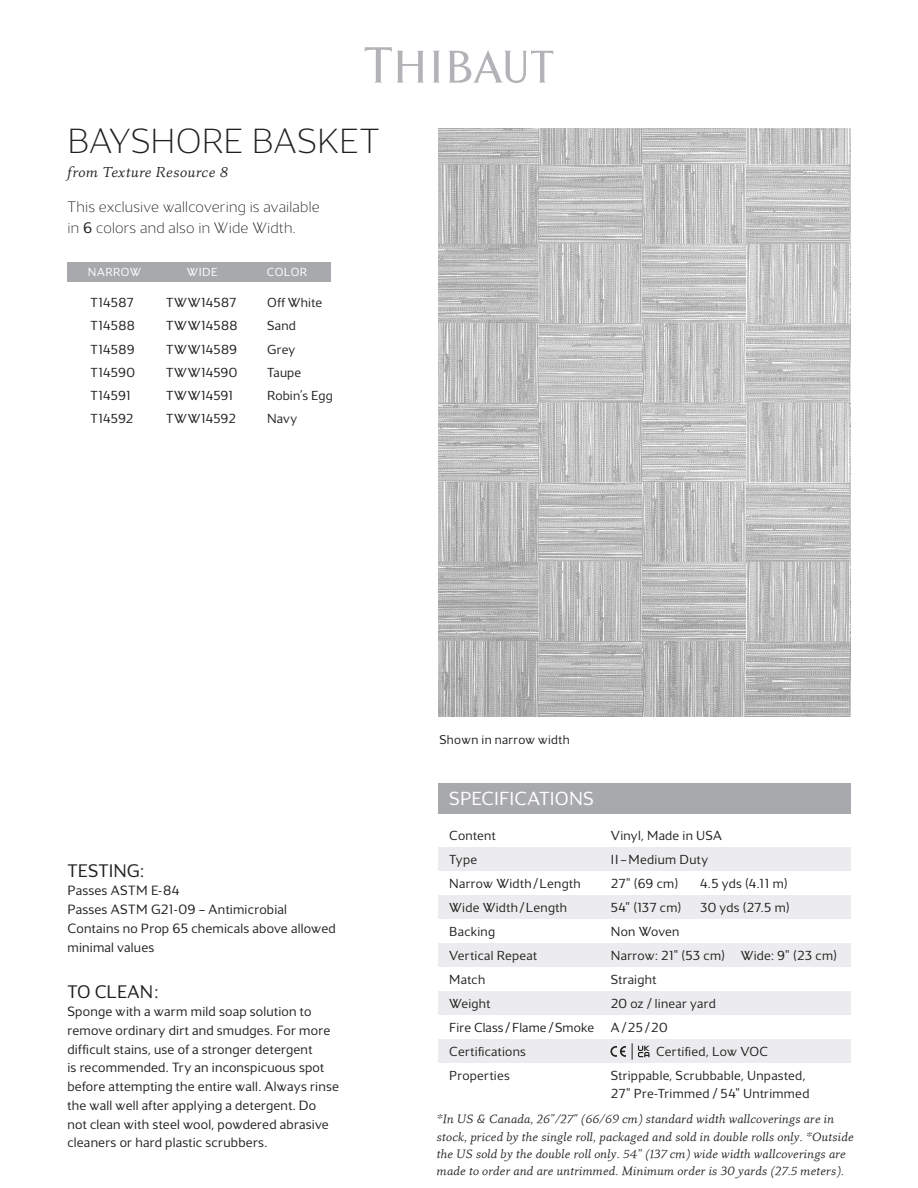
<style>
.page{position:relative;width:918px;height:1188px;background:#fff}
.page>*{position:absolute;margin:0;border:0;box-sizing:border-box;transform-origin:0 0}
.t1{font:200 36px "Maya Samuels";letter-spacing:.005em;color:#231f20}
.t2{font:300 19.5px "Maya Samuels";letter-spacing:.005em;color:#fff}
.t3{font:300 18.75px "Maya Samuels";letter-spacing:.005em;color:#231f20}
.t4{font:200 15.75px/20.2px "Maya Samuels";letter-spacing:.015em;color:#231f20}
.t5{font:italic 15px "Eplica";letter-spacing:.02em;color:#231f20}
.t6{font:300 13.8px/18.8px "Maya Samuels";letter-spacing:.015em;color:#231f20}
.t7{font:300 13.5px "Maya Samuels";letter-spacing:.02em;color:#231f20}
.t8{font:300 13.05px "Maya Samuels";letter-spacing:.02em;color:#231f20}
.t9{font:12.6px/17.2px "Eplica Book Italic TT";color:#231f20}
.t10{font:300 12px "Maya Samuels";letter-spacing:.04em;color:#fff}
.s1{font-weight:300}
</style>
<div class="page">
<img style="left:439px;top:128px;width:412px;height:589px">
<div style="left:439px;top:783px;width:412px;height:30px;background:#a8a9ad"></div>
<div style="left:439px;top:848px;width:412px;height:23px;background:#ececee"></div>
<div style="left:439px;top:895px;width:412px;height:24px;background:#ececee"></div>
<div style="left:439px;top:943px;width:412px;height:24px;background:#ececee"></div>
<div style="left:439px;top:991px;width:412px;height:24px;background:#ececee"></div>
<div style="left:439px;top:1039px;width:412px;height:24px;background:#ececee"></div>
<div style="left:68px;top:262px;width:263px;height:20px;background:#a8a9ad"></div>
<svg style="left:365px;top:47px;width:59px;height:36px"></svg>
<svg style="left:433px;top:51px;width:7px;height:32px"></svg>
<svg style="left:449px;top:50px;width:104px;height:33px"></svg>
<svg style="left:610px;top:1043px;width:40px;height:17px"></svg>
<p class="t1" style="left:68px;top:120px;width:314px">BAYSHORE BASKET</p>
<p class="t5" style="left:68px;top:163px;width:162px">from Texture Resource 8</p>
<p class="t4" style="left:68px;top:197px;width:254px">This exclusive wallcovering is available in <span class="s1">6</span> colors and also in Wide Width.</p>
<p class="t10" style="left:88px;top:265px;width:55px">NARROW</p>
<p class="t10" style="left:187px;top:265px;width:32px">WIDE</p>
<p class="t10" style="left:267px;top:265px;width:42px">COLOR</p>
<p class="t7" style="left:91px;top:295px;width:45px">T14587</p>
<p class="t7" style="left:91px;top:318px;width:46px">T14588</p>
<p class="t7" style="left:91px;top:342px;width:46px">T14589</p>
<p class="t7" style="left:91px;top:365px;width:46px">T14590</p>
<p class="t7" style="left:91px;top:388px;width:42px">T14591</p>
<p class="t7" style="left:91px;top:411px;width:44px">T14592</p>
<p class="t7" style="left:166px;top:295px;width:72px">TWW14587</p>
<p class="t7" style="left:166px;top:318px;width:73px">TWW14588</p>
<p class="t7" style="left:166px;top:342px;width:73px">TWW14589</p>
<p class="t7" style="left:166px;top:365px;width:73px">TWW14590</p>
<p class="t7" style="left:166px;top:388px;width:69px">TWW14591</p>
<p class="t7" style="left:166px;top:411px;width:71px">TWW14592</p>
<p class="t7" style="left:267px;top:295px;width:56px">Off White</p>
<p class="t7" style="left:267px;top:318px;width:30px">Sand</p>
<p class="t7" style="left:267px;top:342px;width:30px">Grey</p>
<p class="t7" style="left:267px;top:365px;width:36px">Taupe</p>
<p class="t7" style="left:267px;top:388px;width:67px">Robin’s Egg</p>
<p class="t7" style="left:267px;top:411px;width:32px">Navy</p>
<p class="t3" style="left:68px;top:860px;width:78px">TESTING:</p>
<p class="t6" style="left:68px;top:881px;width:114px">Passes ASTM E-84</p>
<p class="t6" style="left:68px;top:900px;width:221px">Passes ASTM G21-09 — Antimicrobial</p>
<p class="t6" style="left:68px;top:919px;width:270px">Contains no Prop 65 chemicals above allowed minimal values</p>
<h3 class="t3" style="left:68px;top:981px;width:92px">TO CLEAN:</h3>
<p class="t6" style="left:68px;top:1002px;width:273px">Sponge with a warm mild soap solution to remove ordinary dirt and smudges. For more difficult stains, use of a stronger detergent<br>is recommended. Try an inconspicuous spot before attempting the entire wall. Always rinse the wall well after applying a detergent. Do not clean with steel wool, powdered abrasive cleaners or hard plastic scrubbers.</p>
<p class="t8" style="left:439px;top:732px;width:132px">Shown in narrow width</p>
<p class="t2" style="left:449px;top:788px;width:146px">SPECIFICATIONS</p>
<p class="t7" style="left:449px;top:827px;width:48px">Content</p>
<p class="t7" style="left:449px;top:851px;width:30px">Type</p>
<p class="t7" style="left:449px;top:875px;width:133px">Narrow Width/Length</p>
<p class="t7" style="left:449px;top:899px;width:119px">Wide Width/Length</p>
<p class="t7" style="left:449px;top:923px;width:48px">Backing</p>
<p class="t7" style="left:449px;top:947px;width:89px">Vertical Repeat</p>
<p class="t7" style="left:449px;top:971px;width:38px">Match</p>
<p class="t7" style="left:449px;top:995px;width:43px">Weight</p>
<p class="t7" style="left:449px;top:1019px;width:146px">Fire Class / Flame / Smoke</p>
<p class="t7" style="left:449px;top:1043px;width:78px">Certifications</p>
<p class="t7" style="left:449px;top:1067px;width:62px">Properties</p>
<p class="t9" style="left:437px;top:1111px;width:418px">*In US &amp; Canada, 26"/27" (66/69 cm) standard width wallcoverings are in stock, priced by the single roll, packaged and sold in double rolls only. *Outside the US sold by the double roll only. 54" (137 cm) wide width wallcoverings are made to order and are untrimmed. Minimum order is 30 yards (27.5 meters).</p>
<p class="t7" style="left:611px;top:827px;width:113px">Vinyl, Made in USA</p>
<p class="t7" style="left:611px;top:851px;width:99px">II—Medium Duty</p>
<p class="t7" style="left:611px;top:875px;width:69px">27" (69 cm)</p>
<p class="t7" style="left:700px;top:875px;width:89px">4.5 yds (4.11 m)</p>
<p class="t7" style="left:611px;top:899px;width:72px">54" (137 cm)</p>
<p class="t7" style="left:700px;top:899px;width:91px">30 yds (27.5 m)</p>
<p class="t7" style="left:611px;top:923px;width:70px">Non Woven</p>
<p class="t7" style="left:611px;top:947px;width:228px">Narrow: 21" (53 cm) Wide: 9" (23 cm)</p>
<p class="t7" style="left:611px;top:971px;width:47px">Straight</p>
<p class="t7" style="left:611px;top:995px;width:106px">20 oz / linear yard</p>
<p class="t7" style="left:611px;top:1019px;width:58px">A/25/20</p>
<p class="t7" style="left:656px;top:1043px;width:114px">Certified, Low VOC</p>
<p class="t7" style="left:611px;top:1067px;width:196px">Strippable, Scrubbable, Unpasted,</p>
<p class="t7" style="left:611px;top:1085px;width:200px">27" Pre-Trimmed / 54" Untrimmed</p>
</div>
